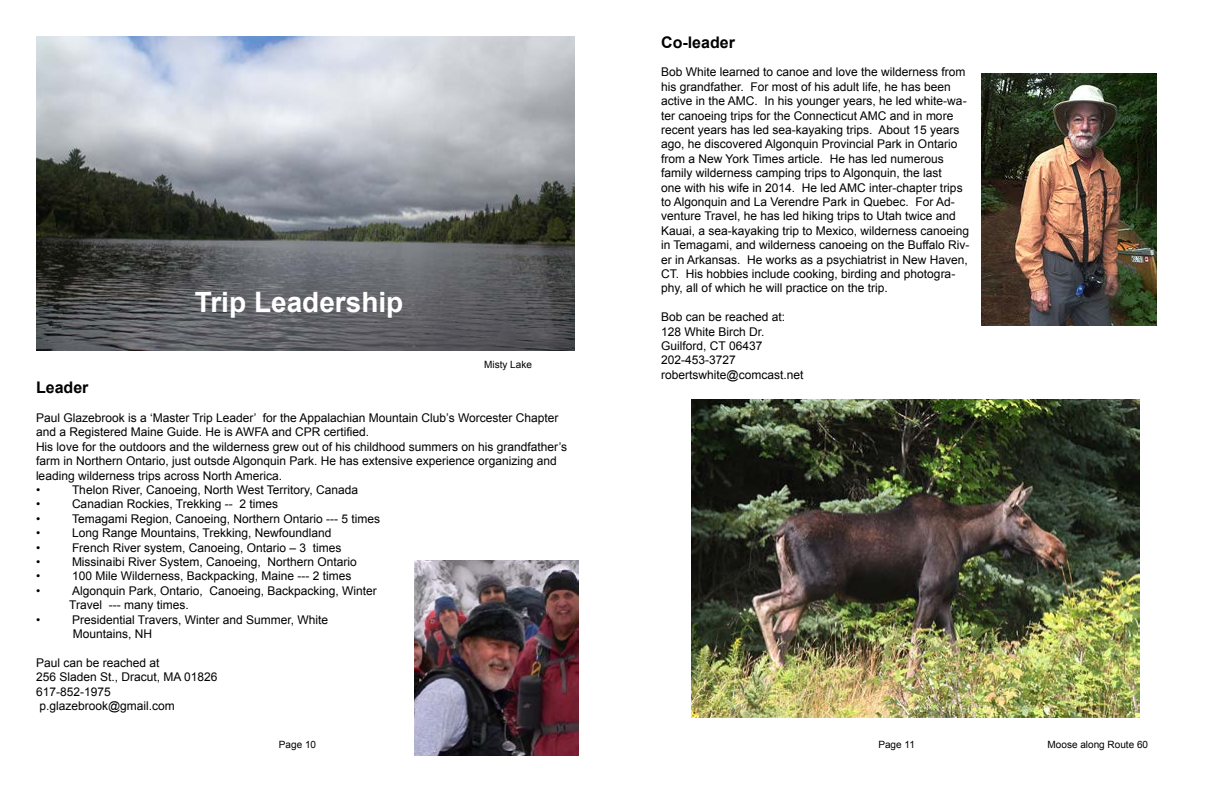
<style>
.page{position:relative;width:1224px;height:792px;background:#fff}
.page>*{position:absolute;margin:0;border:0;box-sizing:border-box;transform-origin:0 0}
.t1{font:700 28px "Arial";color:#fff}
.t2{font:700 16px "Arial";color:#000}
.t3{font:12px/14.4px "Arial";color:#000}
.t4{font:10px "Arial";color:#000}
</style>
<div class="page">
<img style="left:36px;top:36px;width:539px;height:315px">
<img style="left:414px;top:560px;width:164px;height:196px">
<img style="left:982px;top:73px;width:175px;height:252px">
<img style="left:691px;top:400px;width:449px;height:317px">
<h1 class="t1" style="left:195px;top:283px;width:210px">Trip Leadership</h1>
<p class="t4" style="left:484px;top:358px;width:49px">Misty Lake</p>
<h2 class="t2" style="left:36px;top:377px;width:54px">Leader</h2>
<p class="t3" style="left:36px;top:411px;width:533px">Paul Glazebrook is a ‘Master Trip Leader’ for the Appalachian Mountain Club’s Worcester Chapter and a Registered Maine Guide. He is AWFA and CPR certified.<br>His love for the outdoors and the wilderness grew out of his childhood summers on his grandfather’s farm in Northern Ontario, just outsde Algonquin Park. He has extensive experience organizing and leading wilderness trips across North America.<br>•</p>
<p class="t3" style="left:72px;top:483px;width:288px">Thelon River, Canoeing, North West Territory, Canada</p>
<p class="t3" style="left:36px;top:497px;width:6px">•</p>
<p class="t3" style="left:72px;top:497px;width:208px">Canadian Rockies, Trekking -- 2 times</p>
<p class="t3" style="left:36px;top:512px;width:6px">•</p>
<p class="t3" style="left:72px;top:512px;width:310px">Temagami Region, Canoeing, Northern Ontario --- 5 times</p>
<p class="t3" style="left:36px;top:526px;width:6px">•</p>
<p class="t3" style="left:72px;top:526px;width:261px">Long Range Mountains, Trekking, Newfoundland</p>
<p class="t3" style="left:36px;top:540px;width:6px">•</p>
<p class="t3" style="left:72px;top:540px;width:271px">French River system, Canoeing, Ontario – 3 times</p>
<p class="t3" style="left:36px;top:555px;width:6px">•</p>
<p class="t3" style="left:72px;top:555px;width:286px">Missinaibi River System, Canoeing, Northern Ontario</p>
<p class="t3" style="left:36px;top:569px;width:6px">•</p>
<p class="t3" style="left:72px;top:569px;width:281px">100 Mile Wilderness, Backpacking, Maine --- 2 times</p>
<p class="t3" style="left:36px;top:584px;width:6px">•</p>
<p class="t3" style="left:69px;top:584px;width:309px">Algonquin Park, Ontario, Canoeing, Backpacking, Winter<br>Travel --- many times.</p>
<p class="t3" style="left:36px;top:612px;width:6px">•</p>
<p class="t3" style="left:72px;top:612px;width:258px">Presidential Travers, Winter and Summer, White<br>Mountains, NH</p>
<p class="t3" style="left:36px;top:656px;width:183px">Paul can be reached at<br>256 Sladen St., Dracut, MA 01826<br>617-852-1975 p.glazebrook@gmail.com</p>
<h2 class="t2" style="left:661px;top:31px;width:75px">Co-leader</h2>
<p class="t3" style="left:661px;top:65px;width:310px">Bob White learned to canoe and love the wilderness from his grandfather. For most of his adult life, he has been active in the AMC. In his younger years, he led white-wa&shy;ter canoeing trips for the Connecticut AMC and in more recent years has led sea-kayaking trips. About 15 years ago, he discovered Algonquin Provincial Park in Ontario from a New York Times article. He has led numerous family wilderness camping trips to Algonquin, the last<br>one with his wife in 2014. He led AMC inter-chapter trips to Algonquin and La Verendre Park in Quebec. For Ad&shy;venture Travel, he has led hiking trips to Utah twice and Kauai, a sea-kayaking trip to Mexico, wilderness canoeing in Temagami, and wilderness canoeing on the Buffalo Riv&shy;er in Arkansas. He works as a psychiatrist in New Haven, CT. His hobbies include cooking, birding and photogra&shy;phy, all of which he will practice on the trip.</p>
<p class="t3" style="left:661px;top:310px;width:144px">Bob can be reached at:<br>128 White Birch Dr.<br>Guilford, CT 06437<br>202-453-3727 robertswhite@comcast.net</p>
<p class="t4" style="left:279px;top:738px;width:39px">Page 10</p>
<p class="t4" style="left:878px;top:738px;width:38px">Page 11</p>
<p class="t4" style="left:1048px;top:738px;width:102px">Moose along Route 60</p>
</div>
